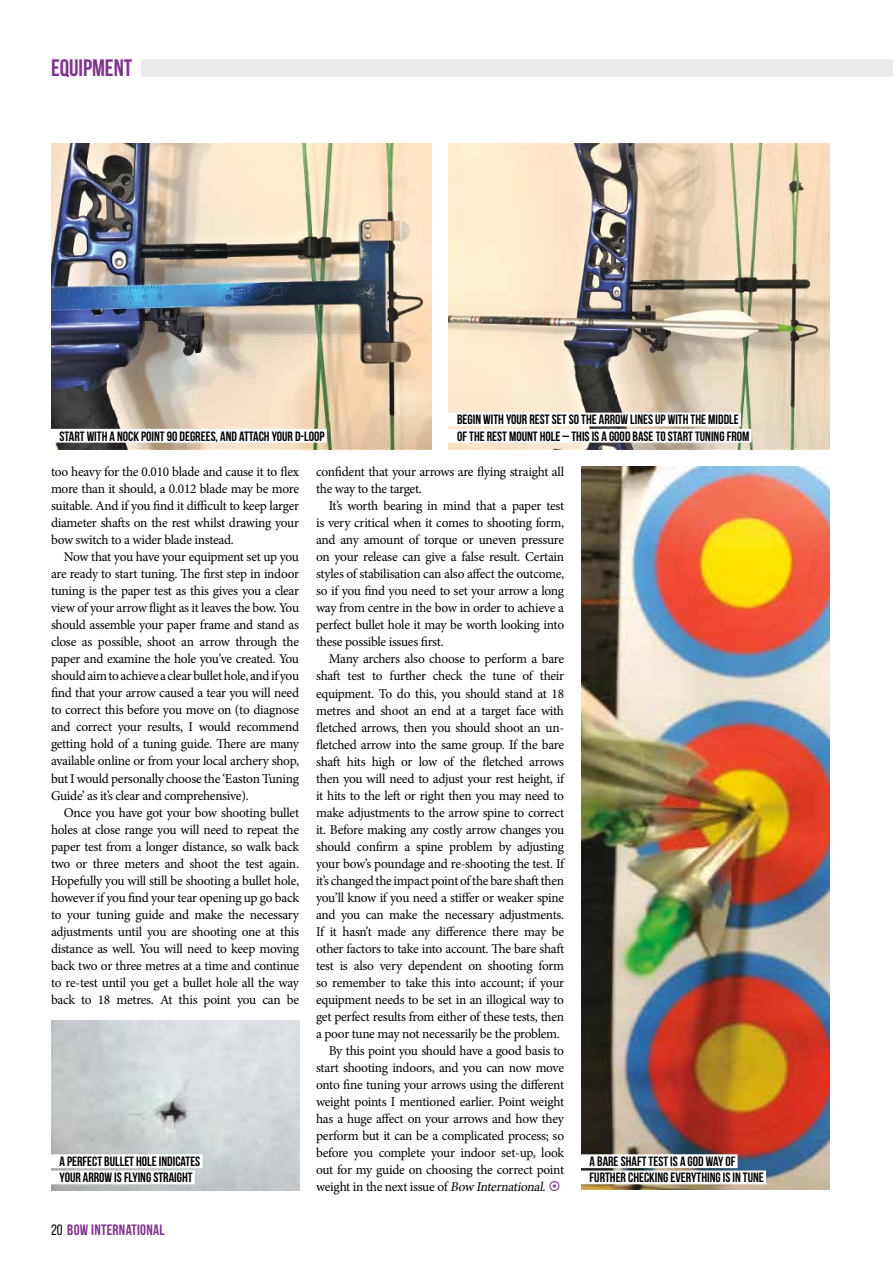
<style>
.page{position:relative;width:893px;height:1263px;background:#fff}
.page>*{position:absolute;margin:0;border:0;box-sizing:border-box;transform-origin:0 0}
.t1{font:700 23.7px "Bebas Neue";color:#813190}
.t2{font:700 15px "Bebas Neue";letter-spacing:.02em;color:#813190}
.t3{font:13.5px/17px "Minion Pro";letter-spacing:-.025em;color:#000;text-align:justify}
.t4{font:700 13.5px/16.2px "Bebas Neue";color:#000}
.s1{font-weight:400;color:#000}
.s2{font-style:italic}
</style>
<div class="page">
<div style="left:132px;top:60px;width:761px;height:17px;background:#ebebeb"></div>
<div style="left:51px;top:55px;width:90px;height:26px;background:#fff"></div>
<img style="left:51px;top:143px;width:381px;height:306px">
<img style="left:449px;top:143px;width:380px;height:306px">
<img style="left:51px;top:1020px;width:248px;height:171px">
<img style="left:581px;top:466px;width:248px;height:723px">
<div style="left:49px;top:429px;width:278px;height:14px;background:#fff"></div>
<div style="left:446px;top:413px;width:295px;height:13px;background:#fff"></div>
<div style="left:446px;top:429px;width:306px;height:14px;background:#fff"></div>
<div style="left:579px;top:1154px;width:159px;height:14px;background:#fff"></div>
<div style="left:579px;top:1170px;width:187px;height:14px;background:#fff"></div>
<div style="left:49px;top:1154px;width:153px;height:14px;background:#fff"></div>
<div style="left:49px;top:1170px;width:146px;height:14px;background:#fff"></div>
<h1 class="t1" style="left:51px;top:55px;width:83px">EQUIPMENT</h1>
<p class="t4" style="left:60px;top:428px;width:267px">START WITH A NOCK POINT 90 DEGREES, AND ATTACH YOUR D-LOOP</p>
<p class="t4" style="left:457px;top:411px;width:294px">BEGIN WITH YOUR REST SET SO THE ARROW LINES UP WITH THE MIDDLE<br>OF THE REST MOUNT HOLE – THIS IS A GOOD BASE TO START TUNING FROM</p>
<p class="t3" style="left:51px;top:464px;width:250px">too heavy for the 0.010 blade and cause it to flex more than it should, a 0.012 blade may be more suitable. And if you find it difficult to keep larger diameter shafts on the rest whilst drawing your bow switch to a wider blade instead.</p>
<p class="t3" style="left:51px;top:549px;width:250px;text-indent:13px">Now that you have your equipment set up you are ready to start tuning. The first step in indoor tuning is the paper test as this gives you a clear view of your arrow flight as it leaves the bow. You should assemble your paper frame and stand as close as possible, shoot an arrow through the paper and examine the hole you’ve created. You should aim to achieve a clear bullet hole, and if you find that your arrow caused a tear you will need to correct this before you move on (to diagnose and correct your results, I would recommend getting hold of a tuning guide. There are many available online or from your local archery shop, but I would personally choose the ‘Easton Tuning Guide’ as it’s clear and comprehensive).</p>
<p class="t3" style="left:51px;top:804px;width:250px;text-indent:13px">Once you have got your bow shooting bullet holes at close range you will need to repeat the paper test from a longer distance, so walk back two or three meters and shoot the test again.<br>Hopefully you will still be shooting a bullet hole, however if you find your tear opening up go back to your tuning guide and make the necessary adjustments until you are shooting one at this distance as well. You will need to keep moving back two or three metres at a time and continue to re-test until you get a bullet hole all the way back to 18 metres. At this point you can be</p>
<p class="t4" style="left:60px;top:1153px;width:142px">A PERFECT BULLET HOLE INDICATES<br>YOUR ARROW IS FLYING STRAIGHT</p>
<p class="t2" style="left:51px;top:1221px;width:115px"><span class="s1">20</span> BOW INTERNATIONAL</p>
<p class="t3" style="left:316px;top:464px;width:250px">confident that your arrows are flying straight all the way to the target.</p>
<p class="t3" style="left:316px;top:498px;width:250px;text-indent:13px">It’s worth bearing in mind that a paper test is very critical when it comes to shooting form, and any amount of torque or uneven pressure on your release can give a false result. Certain styles of stabilisation can also affect the outcome, so if you find you need to set your arrow a long way from centre in the bow in order to achieve a perfect bullet hole it may be worth looking into these possible issues first.</p>
<p class="t3" style="left:329px;top:651px;width:237px">Many archers also choose to perform a bare</p>
<p class="t3" style="left:316px;top:668px;width:250px">shaft test to further check the tune of their</p>
<p class="t3" style="left:316px;top:685px;width:250px">equipment. To do this, you should stand at 18</p>
<p class="t3" style="left:316px;top:702px;width:250px">metres and shoot an end at a target face with</p>
<p class="t3" style="left:316px;top:719px;width:250px">fletched arrows, then you should shoot an un-</p>
<p class="t3" style="left:316px;top:736px;width:250px">fletched arrow into the same group. If the bare</p>
<p class="t3" style="left:316px;top:753px;width:250px">shaft hits high or low of the fletched arrows</p>
<p class="t3" style="left:316px;top:770px;width:250px">then you will need to adjust your rest height, if</p>
<p class="t3" style="left:316px;top:787px;width:249px">it hits to the left or right then you may need to</p>
<p class="t3" style="left:316px;top:804px;width:250px">make adjustments to the arrow spine to correct</p>
<p class="t3" style="left:316px;top:821px;width:250px">it. Before making any costly arrow changes you</p>
<p class="t3" style="left:316px;top:838px;width:250px">should confirm a spine problem by adjusting</p>
<p class="t3" style="left:316px;top:855px;width:249px">your bow’s poundage and re-shooting the test. If</p>
<p class="t3" style="left:316px;top:872px;width:250px">it’s changed the impact point of the bare shaft then</p>
<p class="t3" style="left:316px;top:889px;width:250px">you’ll know if you need a stiffer or weaker spine</p>
<p class="t3" style="left:316px;top:906px;width:250px">and you can make the necessary adjustments.</p>
<p class="t3" style="left:316px;top:923px;width:250px">If it hasn’t made any difference there may be</p>
<p class="t3" style="left:316px;top:940px;width:250px">other factors to take into account. The bare shaft</p>
<p class="t3" style="left:316px;top:957px;width:250px">test is also very dependent on shooting form</p>
<p class="t3" style="left:316px;top:974px;width:250px">so remember to take this into account; if your</p>
<p class="t3" style="left:316px;top:991px;width:249px">equipment needs to be set in an illogical way to</p>
<p class="t3" style="left:316px;top:1008px;width:250px">get perfect results from either of these tests, then</p>
<p class="t3" style="left:316px;top:1025px;width:245px">a poor tune may not necessarily be the problem.</p>
<p class="t3" style="left:329px;top:1042px;width:237px">By this point you should have a good basis to</p>
<p class="t3" style="left:316px;top:1059px;width:250px">start shooting indoors, and you can now move</p>
<p class="t3" style="left:316px;top:1076px;width:250px">onto fine tuning your arrows using the different</p>
<p class="t3" style="left:316px;top:1093px;width:250px">weight points I mentioned earlier. Point weight</p>
<p class="t3" style="left:316px;top:1110px;width:250px">has a huge affect on your arrows and how they</p>
<p class="t3" style="left:316px;top:1127px;width:250px">perform but it can be a complicated process; so</p>
<p class="t3" style="left:316px;top:1144px;width:250px">before you complete your indoor set-up, look</p>
<p class="t3" style="left:316px;top:1161px;width:250px">out for my guide on choosing the correct point</p>
<p class="t3" style="left:316px;top:1178px;width:231px">weight in the next issue of <span class="s2">Bow International</span>.</p>
<p class="t4" style="left:590px;top:1153px;width:176px">A BARE SHAFT TEST IS A GOD WAY OF<br>FURTHER CHECKING EVERYTHING IS IN TUNE</p>
</div>
